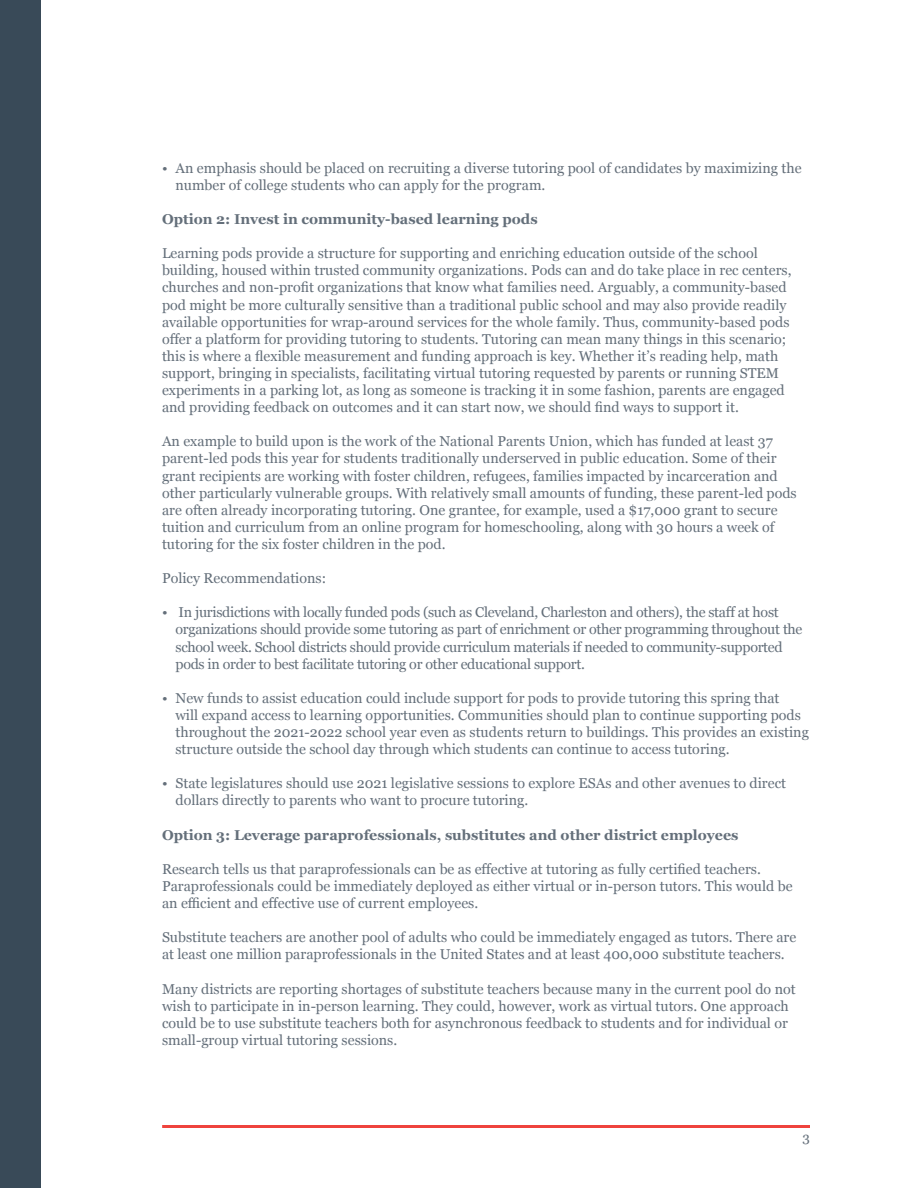
<style>
.page{position:relative;width:918px;height:1188px;background:#fff}
.page>*{position:absolute;margin:0;border:0;box-sizing:border-box;transform-origin:0 0}
.t1{font:14.25px/17.1px "Georgia";color:#646f7a}
.t2{font:14.25px/17.1px "Georgia";letter-spacing:-.02em;color:#646f7a}
.t3{font:700 14.25px "Georgia";color:#646f7a}
.t4{font:13.5px "Georgia";color:#646f7a}
</style>
<div class="page">
<div style="left:0;top:0;width:40px;height:1188px;background:#394a58"></div>
<hr style="left:162px;top:1125px;width:648px;height:3px;background:#ef433d">
<p class="t1" style="left:175px;top:159px;width:628px;text-indent:-13px">• An emphasis should be placed on recruiting a diverse tutoring pool of candidates by maximizing the number of college students who can apply for the program.</p>
<p class="t3" style="left:162px;top:208px;width:377px">Option 2: Invest in community-based learning pods</p>
<p class="t1" style="left:162px;top:244px;width:631px">Learning pods provide a structure for supporting and enriching education outside of the school building, housed within trusted community organizations. Pods can and do take place in rec centers, churches and non-profit organizations that know what families need. Arguably, a community-based pod might be more culturally sensitive than a traditional public school and may also provide readily available opportunities for wrap-around services for the whole family. Thus, community-based pods offer a platform for providing tutoring to students. Tutoring can mean many things in this scenario; this is where a flexible measurement and funding approach is key. Whether it’s reading help, math support, bringing in specialists, facilitating virtual tutoring requested by parents or running STEM experiments in a parking lot, as long as someone is tracking it in some fashion, parents are engaged and providing feedback on outcomes and it can start now, we should find ways to support it.</p>
<p class="t1" style="left:162px;top:432px;width:636px">An example to build upon is the work of the National Parents Union, which has funded at least 37 parent-led pods this year for students traditionally underserved in public education. Some of their grant recipients are working with foster children, refugees, families impacted by incarceration and other particularly vulnerable groups. With relatively small amounts of funding, these parent-led pods are often already incorporating tutoring. One grantee, for example, used a $17,000 grant to secure tuition and curriculum from an online program for homeschooling, along with 30 hours a week of tutoring for the six foster children in the pod.</p>
<p class="t1" style="left:162px;top:569px;width:166px">Policy Recommendations:</p>
<p class="t2" style="left:175px;top:603px;width:629px;text-indent:-13px">• In jurisdictions with locally funded pods (such as Cleveland, Charleston and others), the staff at host organizations should provide some tutoring as part of enrichment or other programming throughout the school week. School districts should provide curriculum materials if needed to community-supported pods in order to best facilitate tutoring or other educational support.</p>
<p class="t1" style="left:175px;top:689px;width:635px;text-indent:-13px">• New funds to assist education could include support for pods to provide tutoring this spring that<br>will expand access to learning opportunities. Communities should plan to continue supporting pods throughout the 2021-2022 school year even as students return to buildings. This provides an existing structure outside the school day through which students can continue to access tutoring.</p>
<p class="t1" style="left:175px;top:774px;width:612px;text-indent:-13px">• State legislatures should use 2021 legislative sessions to explore ESAs and other avenues to direct dollars directly to parents who want to procure tutoring.</p>
<p class="t3" style="left:162px;top:824px;width:578px">Option 3: Leverage paraprofessionals, substitutes and other district employees</p>
<p class="t1" style="left:162px;top:860px;width:632px">Research tells us that paraprofessionals can be as effective at tutoring as fully certified teachers.<br>Paraprofessionals could be immediately deployed as either virtual or in-person tutors. This would be an efficient and effective use of current employees.</p>
<p class="t1" style="left:162px;top:928px;width:636px">Substitute teachers are another pool of adults who could be immediately engaged as tutors. There are at least one million paraprofessionals in the United States and at least 400,000 substitute teachers.</p>
<p class="t1" style="left:162px;top:980px;width:635px">Many districts are reporting shortages of substitute teachers because many in the current pool do not wish to participate in in-person learning. They could, however, work as virtual tutors. One approach could be to use substitute teachers both for asynchronous feedback to students and for individual or small-group virtual tutoring sessions.</p>
<p class="t4" style="left:803px;top:1128px;width:9px">3</p>
</div>
